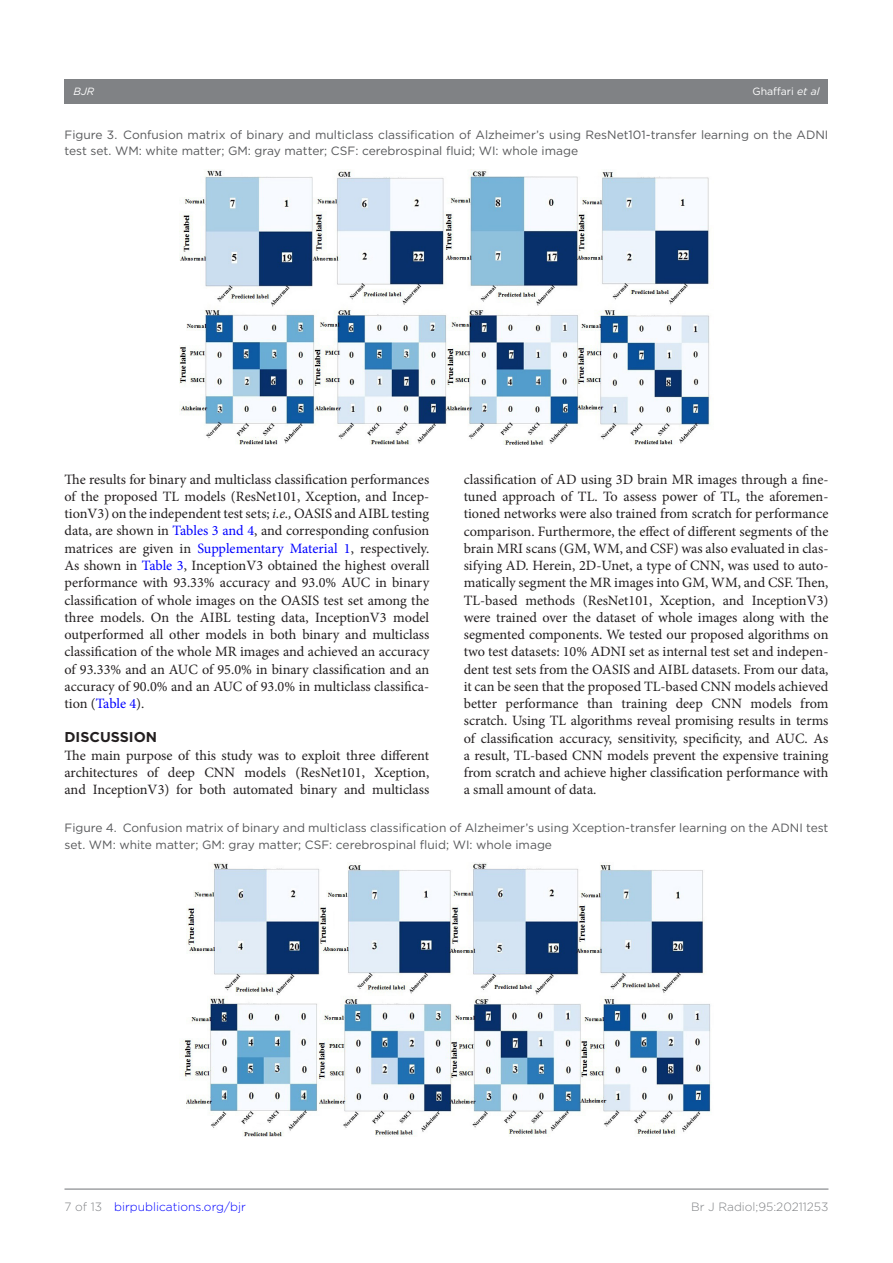
<style>
.page{position:relative;width:893px;height:1263px;background:#fff}
.page>*{position:absolute;margin:0;border:0;box-sizing:border-box;transform-origin:0 0}
.t1{font:14.25px/17.2px "Minion Pro";letter-spacing:-.005em;color:#231f20;text-align:justify}
.t2{font:700 14.25px "Gotham";color:#231f20}
.t3{font:12px/16.5px "Gotham";color:#57585a}
.t4{font:300 12px "Gotham";color:#00f}
.t5{font:300 12px "Gotham";color:#808285}
.t6{font:10.5px "Gotham";color:#fff}
.t7{font:italic 10.5px "Gotham";color:#fff}
.s1{font-style:italic}
.s2{color:#00f}
.s3{color:#808285}
</style>
<div class="page">
<div style="left:64px;top:79px;width:764px;height:24px;background:#808285"></div>
<hr style="left:64px;top:1188px;width:764px;height:2px;background:#808285">
<img style="left:179px;top:169px;width:531px;height:276px">
<img style="left:182px;top:863px;width:529px;height:273px">
<p class="t7" style="left:74px;top:85px;width:22px">BJR</p>
<p class="t6" style="left:752px;top:85px;width:68px">Ghaffari <span class="s1">et al</span></p>
<p class="t3" style="left:64px;top:126px;width:765px">Figure 3. Confusion matrix of binary and multiclass classification of Alzheimer’s using ResNet101-transfer learning on the ADNI test set. WM: white matter; GM: gray matter; CSF: cerebrospinal fluid; WI: whole image</p>
<p class="t1" style="left:64px;top:471px;width:366px">The results for binary and multiclass classification performances of the proposed TL models (ResNet101, Xception, and Incep&shy;tionV3) on the independent test sets; <span class="s1">i.e.,</span> OASIS and AIBL testing data, are shown in <span class="s2">Tables 3 and 4</span>, and corresponding confusion matrices are given in <span class="s2">Supplementary Material 1</span>, respectively.<br>As shown in <span class="s2">Table 3</span>, InceptionV3 obtained the highest overall performance with 93.33% accuracy and 93.0% AUC in binary classification of whole images on the OASIS test set among the three models. On the AIBL testing data, InceptionV3 model outperformed all other models in both binary and multiclass classification of the whole MR images and achieved an accuracy of 93.33% and an AUC of 95.0% in binary classification and an accuracy of 90.0% and an AUC of 93.0% in multiclass classifica&shy;tion (<span class="s2">Table 4</span>).</p>
<p class="t2" style="left:64px;top:727px;width:94px">DISCUSSION</p>
<p class="t1" style="left:64px;top:747px;width:366px">The main purpose of this study was to exploit three different architectures of deep CNN models (ResNet101, Xception, and InceptionV3) for both automated binary and multiclass</p>
<p class="t1" style="left:464px;top:471px;width:366px">classification of AD using 3D brain MR images through a fine&shy;tuned approach of TL. To assess power of TL, the aforemen&shy;tioned networks were also trained from scratch for performance comparison. Furthermore, the effect of different segments of the brain MRI scans (GM, WM, and CSF) was also evaluated in clas&shy;sifying AD. Herein, 2D-Unet, a type of CNN, was used to auto&shy;matically segment the MR images into GM, WM, and CSF. Then, TL-based methods (ResNet101, Xception, and InceptionV3) were trained over the dataset of whole images along with the segmented components. We tested our proposed algorithms on two test datasets: 10% ADNI set as internal test set and indepen&shy;dent test sets from the OASIS and AIBL datasets. From our data, it can be seen that the proposed TL-based CNN models achieved better performance than training deep CNN models from scratch. Using TL algorithms reveal promising results in terms of classification accuracy, sensitivity, specificity, and AUC. As a result, TL-based CNN models prevent the expensive training from scratch and achieve higher classification performance with a small amount of data.</p>
<p class="t3" style="left:64px;top:820px;width:765px">Figure 4. Confusion matrix of binary and multiclass classification of Alzheimer’s using Xception-transfer learning on the ADNI test set. WM: white matter; GM: gray matter; CSF: cerebrospinal fluid; WI: whole image</p>
<p class="t4" style="left:64px;top:1199px;width:183px"><span class="s3">7 of 13</span> birpublications.org/bjr</p>
<p class="t5" style="left:691px;top:1199px;width:139px">Br J Radiol;95:20211253</p>
</div>
